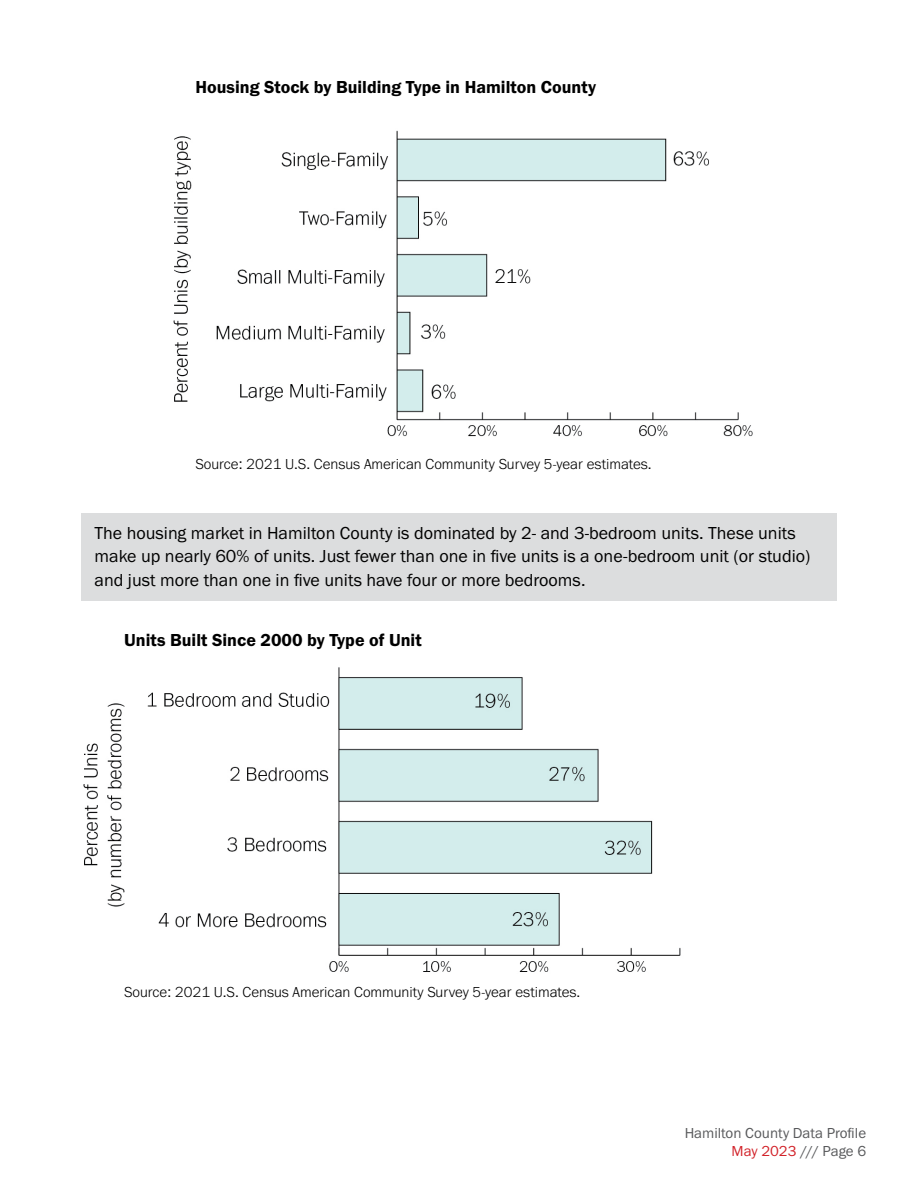
<style>
.page{position:relative;width:918px;height:1188px;background:#fff}
.page>*{position:absolute;margin:0;border:0;box-sizing:border-box;transform-origin:0 0}
.t1{font:18px/24px "Franklin Gothic URW Boo";color:#000}
.t2{font:18px "Franklin Gothic URW Dem";color:#000}
.t3{font:300 15px "Franklin Gothic URW";color:#000}
.t4{font:15px/18px "Franklin Gothic URW Boo";color:#58595b;text-align:right}
.s1{color:#d2232a}
</style>
<div class="page">
<img style="left:173px;top:130px;width:580px;height:307px">
<img style="left:83px;top:667px;width:598px;height:305px">
<div style="left:81px;top:513px;width:756px;height:87px;background:#dcddde"></div>
<p class="t2" style="left:195px;top:76px;width:402px">Housing Stock by Building Type in Hamilton County</p>
<p class="t3" style="left:195px;top:454px;width:458px">Source: 2021 U.S. Census American Community Survey 5-year estimates.</p>
<p class="t1" style="left:94px;top:520px;width:718px">The housing market in Hamilton County is dominated by 2- and 3-bedroom units. These units make up nearly 60% of units. Just fewer than one in five units is a one-bedroom unit (or studio) and just more than one in five units have four or more bedrooms.</p>
<p class="t2" style="left:124px;top:629px;width:299px">Units Built Since 2000 by Type of Unit</p>
<p class="t3" style="left:124px;top:983px;width:458px">Source: 2021 U.S. Census American Community Survey 5-year estimates.</p>
<p class="t4" style="left:685px;top:1123px;width:183px">Hamilton County Data Profile<br><span class="s1">May 2023</span> /// Page 6</p>
</div>
